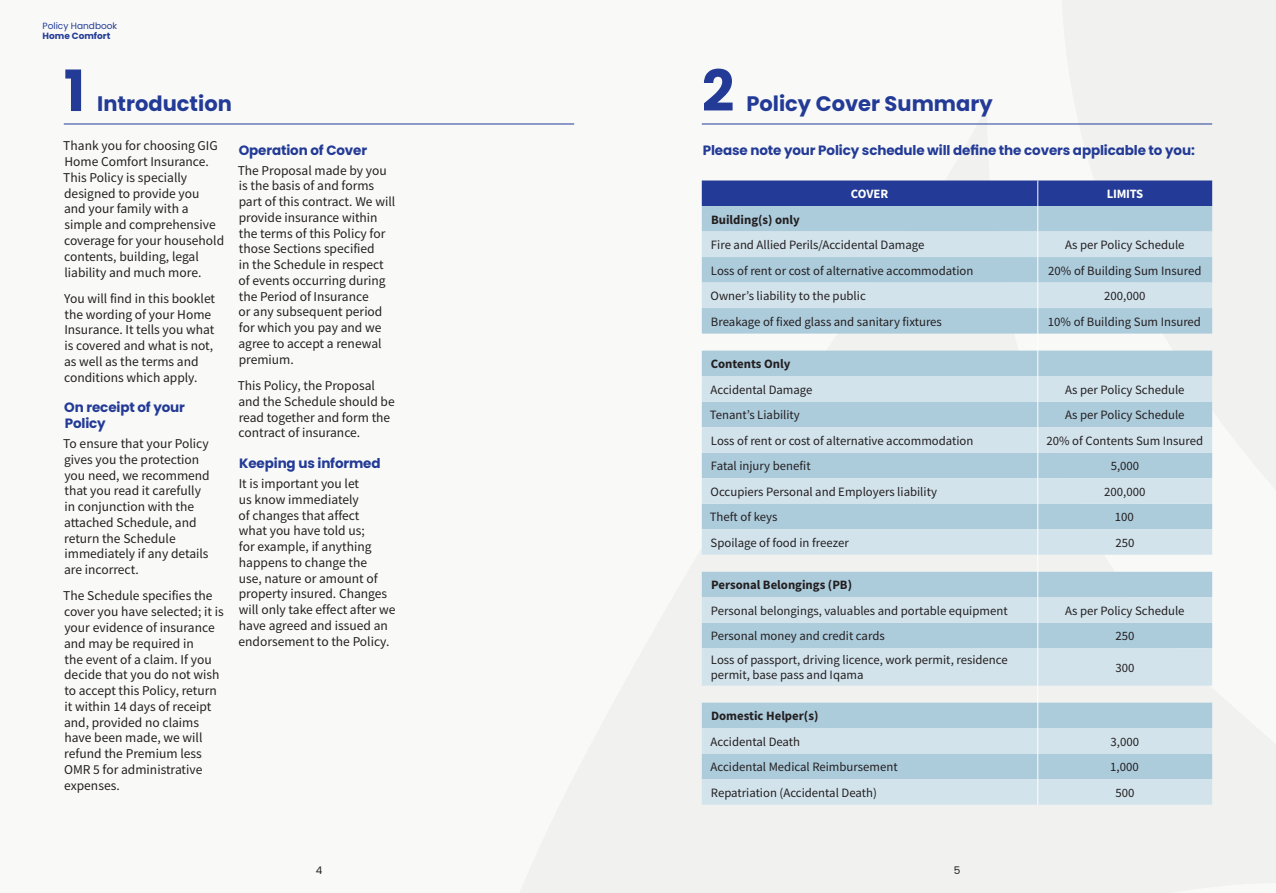
<style>
.page{position:relative;width:1276px;height:893px;background:#f9faf8}
.page>*{position:absolute;margin:0;border:0;box-sizing:border-box;transform-origin:0 0}
.t1{font:700 56.85px "Poppins";color:#233b96}
.t2{font:700 21px "Poppins";color:#233b96}
.t3{font:13.5px/15.8px "Source Sans Pro";color:#231f20}
.t4{font:700 13.5px/15.8px "Poppins";letter-spacing:-.01em;color:#233b96}
.t5{font:12.75px/15px "Source Sans Pro";color:#231f20}
.t6{font:700 12.75px "Source Sans Pro";color:#231f20}
.t7{font:700 12.75px "Source Sans Pro";letter-spacing:-.025em;color:#fff}
.t8{font:10.5px "Poppins";color:#231f20}
.t9{font:9px "Poppins";color:#233b96}
.t10{font:700 9px "Poppins";color:#233b96}
</style>
<div class="page">
<hr style="left:702px;top:124px;width:510px;height:1px;background:#233b96">
<hr style="left:64px;top:124px;width:510px;height:1px;background:#233b96">
<svg style="left:702px;top:648px;width:510px;height:157px;background:#c9dce6"></svg>
<svg style="left:702px;top:180px;width:510px;height:468px;background:#b8cfdf"></svg>
<hr style="left:1037px;top:648px;width:1px;height:38px;background:#fff">
<svg style="left:1037px;top:686px;width:1px;height:119px"></svg>
<p class="t9" style="left:43px;top:20px;width:76px">Policy Handbook</p>
<p class="t10" style="left:43px;top:31px;width:69px">Home Comfort</p>
<h1 class="t1" style="left:64px;top:58px;width:23px">1</h1>
<h2 class="t2" style="left:97px;top:91px;width:136px">Introduction</h2>
<p class="t3" style="left:63px;top:138px;width:162px">Thank you for choosing GIG<br>Home Comfort Insurance.<br>This Policy is specially designed to provide you<br>and your family with a simple and comprehensive coverage for your household contents, building, legal liability and much more.</p>
<p class="t3" style="left:64px;top:290px;width:153px">You will find in this booklet the wording of your Home<br>Insurance. It tells you what is covered and what is not, as well as the terms and conditions which apply.</p>
<p class="t4" style="left:64px;top:400px;width:122px">On receipt of your<br>Policy</p>
<p class="t3" style="left:63px;top:436px;width:148px">To ensure that your Policy gives you the protection you need, we recommend that you read it carefully in conjunction with the attached Schedule, and return the Schedule immediately if any details are incorrect.</p>
<p class="t3" style="left:63px;top:588px;width:162px">The Schedule specifies the cover you have selected; it is your evidence of insurance and may be required in<br>the event of a claim. If you decide that you do not wish to accept this Policy, return it within 14 days of receipt and, provided no claims have been made, we will refund the Premium less<br>OMR 5 for administrative expenses.</p>
<p class="t4" style="left:239px;top:142px;width:130px">Operation of Cover</p>
<p class="t3" style="left:238px;top:162px;width:159px">The Proposal made by you is the basis of and forms part of this contract. We will provide insurance within the terms of this Policy for those Sections specified<br>in the Schedule in respect of events occurring during the Period of Insurance<br>or any subsequent period for which you pay and we agree to accept a renewal premium.</p>
<p class="t3" style="left:238px;top:378px;width:159px">This Policy, the Proposal and the Schedule should be read together and form the contract of insurance.</p>
<p class="t4" style="left:239px;top:455px;width:143px">Keeping us informed</p>
<p class="t3" style="left:238px;top:476px;width:158px">It is important you let<br>us know immediately<br>of changes that affect<br>what you have told us;<br>for example, if anything happens to change the<br>use, nature or amount of property insured. Changes will only take effect after we have agreed and issued an endorsement to the Policy.</p>
<h1 class="t1" style="left:702px;top:58px;width:34px">2</h1>
<h2 class="t2" style="left:746px;top:91px;width:248px">Policy Cover Summary</h2>
<p class="t4" style="left:703px;top:142px;width:493px">Please note your Policy schedule will define the covers applicable to you:</p>
<p class="t7" style="left:851px;top:185px;width:39px">COVER</p>
<p class="t7" style="left:1107px;top:185px;width:38px">LIMITS</p>
<p class="t6" style="left:711px;top:211px;width:90px">Building(s) only</p>
<p class="t5" style="left:711px;top:237px;width:215px">Fire and Allied Perils/Accidental Damage</p>
<p class="t5" style="left:1065px;top:237px;width:121px">As per Policy Schedule</p>
<p class="t5" style="left:711px;top:263px;width:264px">Loss of rent or cost of alternative accommodation</p>
<p class="t5" style="left:1048px;top:263px;width:155px">20% of Building Sum Insured</p>
<p class="t5" style="left:710px;top:288px;width:157px">Owner’s liability to the public</p>
<p class="t5" style="left:1104px;top:288px;width:43px">200,000</p>
<p class="t5" style="left:711px;top:314px;width:232px">Breakage of fixed glass and sanitary fixtures</p>
<p class="t5" style="left:1048px;top:314px;width:155px">10% of Building Sum Insured</p>
<p class="t6" style="left:710px;top:355px;width:81px">Contents Only</p>
<p class="t5" style="left:710px;top:382px;width:103px">Accidental Damage</p>
<p class="t5" style="left:1065px;top:382px;width:121px">As per Policy Schedule</p>
<p class="t5" style="left:710px;top:407px;width:92px">Tenant’s Liability</p>
<p class="t5" style="left:1065px;top:407px;width:121px">As per Policy Schedule</p>
<p class="t5" style="left:711px;top:433px;width:264px">Loss of rent or cost of alternative accommodation</p>
<p class="t5" style="left:1046px;top:433px;width:158px">20% of Contents Sum Insured</p>
<p class="t5" style="left:711px;top:458px;width:101px">Fatal injury benefit</p>
<p class="t5" style="left:1110px;top:458px;width:30px">5,000</p>
<p class="t5" style="left:710px;top:484px;width:228px">Occupiers Personal and Employers liability</p>
<p class="t5" style="left:1104px;top:484px;width:43px">200,000</p>
<p class="t5" style="left:710px;top:509px;width:69px">Theft of keys</p>
<p class="t5" style="left:1115px;top:509px;width:21px">100</p>
<p class="t5" style="left:710px;top:535px;width:140px">Spoilage of food in freezer</p>
<p class="t5" style="left:1115px;top:535px;width:21px">250</p>
<p class="t6" style="left:711px;top:576px;width:142px">Personal Belongings (PB)</p>
<p class="t5" style="left:711px;top:603px;width:298px">Personal belongings, valuables and portable equipment</p>
<p class="t5" style="left:1065px;top:603px;width:121px">As per Policy Schedule</p>
<p class="t5" style="left:711px;top:628px;width:175px">Personal money and credit cards</p>
<p class="t5" style="left:1115px;top:628px;width:21px">250</p>
<p class="t5" style="left:711px;top:652px;width:298px">Loss of passport, driving licence, work permit, residence permit, base pass and Iqama</p>
<p class="t5" style="left:1115px;top:660px;width:21px">300</p>
<p class="t6" style="left:711px;top:707px;width:109px">Domestic Helper(s)</p>
<p class="t5" style="left:710px;top:734px;width:91px">Accidental Death</p>
<p class="t5" style="left:1110px;top:734px;width:30px">3,000</p>
<p class="t5" style="left:710px;top:759px;width:189px">Accidental Medical Reimbursement</p>
<p class="t5" style="left:1110px;top:759px;width:30px">1,000</p>
<p class="t5" style="left:711px;top:785px;width:167px">Repatriation (Accidental Death)</p>
<p class="t5" style="left:1115px;top:785px;width:21px">500</p>
<p class="t8" style="left:316px;top:864px;width:8px">4</p>
<p class="t8" style="left:953px;top:864px;width:8px">5</p>
</div>
